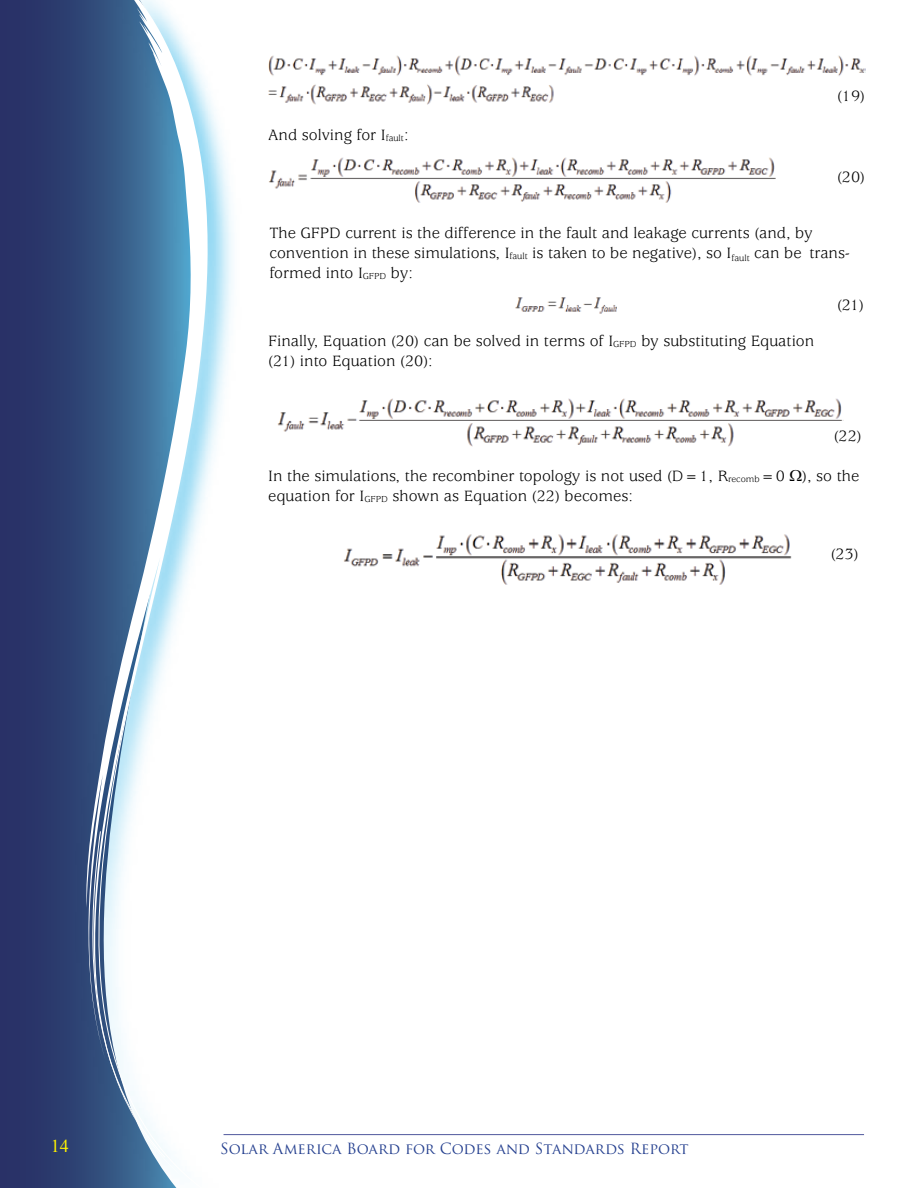
<style>
.page{position:relative;width:918px;height:1188px;background:#fff}
.page>*{position:absolute;margin:0;border:0;box-sizing:border-box;transform-origin:0 0}
.t1{font:18px "Times New Roman";color:#fff200}
.t2{font:16.5px/19.8px "Usherwood";color:#000}
.t3{font:15px "Trajan Pro";color:#25408f}
.s1{font-size:9.6px}
</style>
<div class="page">
<svg style="left:0;top:0;width:331px;height:1188px"></svg>
<img style="left:70px;top:0;width:200px;height:1188px">
<svg style="left:86px;top:0;width:122px;height:1180px"></svg>
<svg style="left:164px;top:43px;width:12px;height:30px"></svg>
<svg style="left:97px;top:609px;width:136px;height:579px"></svg>
<svg style="left:92px;top:831px;width:74px;height:327px"></svg>
<hr style="left:224px;top:1134px;width:640px;height:1px;background:#6269a7">
<img style="left:268px;top:54px;width:597px;height:51px">
<img style="left:268px;top:154px;width:508px;height:49px">
<img style="left:515px;top:297px;width:102px;height:17px">
<img style="left:276px;top:395px;width:567px;height:52px">
<img style="left:343px;top:534px;width:448px;height:51px">
<p class="t2" style="left:268px;top:126px;width:142px">And solving for I<span class="s1">fault</span>:</p>
<p class="t2" style="left:837px;top:86px;width:30px">(19)</p>
<p class="t2" style="left:837px;top:167px;width:30px">(20)</p>
<p class="t2" style="left:269px;top:224px;width:582px">The GFPD current is the difference in the fault and leakage currents (and, by convention in these simulations, I<span class="s1">fault</span> is taken to be negative), so I<sub>fault</sub> can be trans&shy;formed into I<span class="s1">GFPD</span> by:</p>
<p class="t2" style="left:268px;top:332px;width:548px">Finally, Equation (20) can be solved in terms of I<span class="s1">GFPD</span> by substituting Equation (21) into Equation (20):</p>
<p class="t2" style="left:837px;top:295px;width:29px">(21)</p>
<p class="t2" style="left:834px;top:427px;width:30px">(22)</p>
<p class="t2" style="left:268px;top:467px;width:593px">In the simulations, the recombiner topology is not used (D=1, R<span class="s1">recomb</span>=0 ), so the equation for I<span class="s1">GFPD</span> shown as Equation (22) becomes:</p>
<p class="t2" style="left:831px;top:544px;width:30px">(23)</p>
<p class="t1" style="left:51px;top:1134px;width:19px">14</p>
<p class="t3" style="left:220px;top:1139px;width:470px">Solar America Board for Codes and Standards Report</p>
</div>
